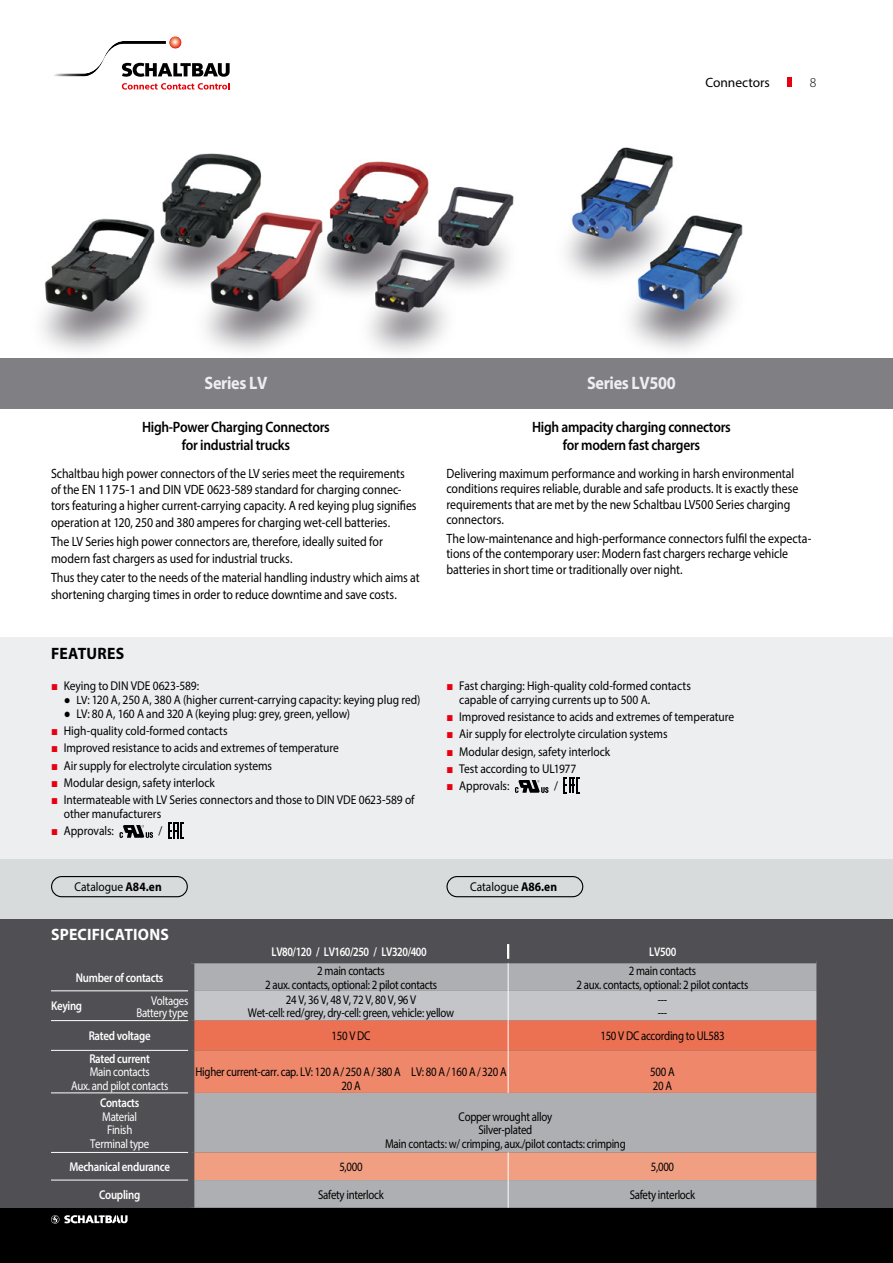
<style>
.page{position:relative;width:893px;height:1263px;background:#fff}
.page>*{position:absolute;margin:0;border:0;box-sizing:border-box;transform-origin:0 0}
.t1{font:700 18px "Myriad Pro";letter-spacing:-.02em;color:#edeeef;scale:.9 1}
.t2{font:700 16.5px "Myriad Pro";letter-spacing:.015em;color:#fff;scale:.95 1}
.t3{font:700 16.5px "Myriad Pro";letter-spacing:.015em;color:#000;scale:.95 1}
.t4{font:600 15px/18px "Myriad Pro";letter-spacing:-.02em;color:#000;text-align:center;scale:.9 1}
.t5{font:13.5px/16.2px "Myriad Pro";letter-spacing:-.005em;color:#000;scale:.88 1}
.t6{font:13.5px "Myriad Pro";letter-spacing:-.005em;color:#000}
.t7{font:12.75px/13.8px "Myriad Pro";letter-spacing:-.005em;color:#000;scale:.9 1}
.t8{font:12.75px/13.5px "Myriad Pro";letter-spacing:-.025em;color:#000;text-align:center;scale:.85 1}
.t9{font:600 12.75px "Myriad Pro";letter-spacing:-.025em;color:#fff;scale:.85 1}
.t10{font:12.75px/13.5px "Myriad Pro";letter-spacing:-.025em;color:#fff;text-align:center;scale:.85 1}
.t11{font:600 12.75px "Myriad Pro";letter-spacing:-.025em;color:#fff;scale:.82 1}
.t12{font:12.75px/13.5px "Myriad Pro";letter-spacing:-.005em;color:#000;scale:.85 1}
.s1{color:#e60012}
.s2{font-weight:300}
.s3{font-family:"Arial";font-weight:700;color:#e60012}
.s4{font-family:"Arial";font-size:12px}
.s5{font-size:12px}
.s6{font-family:"Arial"}
.s7{font-weight:700}
</style>
<div class="page">
<div style="left:0;top:638px;width:893px;height:625px;background:#edeeef"></div>
<div style="left:0;top:927px;width:893px;height:336px;background:#000"></div>
<div style="left:0;top:918px;width:893px;height:290px;background:#504f53"></div>
<div style="left:0;top:357px;width:893px;height:51px;background:#808084"></div>
<div style="left:0;top:859px;width:893px;height:59px;background:#d8dbdc"></div>
<img style="left:41px;top:147px;width:702px;height:205px">
<svg style="left:169px;top:36px;width:13px;height:13px"></svg>
<svg style="left:54px;top:41px;width:176px;height:36px"></svg>
<svg style="left:122px;top:83px;width:108px;height:7px"></svg>
<svg style="left:119px;top:825px;width:34px;height:13px"></svg>
<svg style="left:168px;top:822px;width:16px;height:16px"></svg>
<svg style="left:515px;top:780px;width:34px;height:13px"></svg>
<svg style="left:563px;top:777px;width:16px;height:16px"></svg>
<div style="left:194px;top:1093px;width:622px;height:59px;background:#aeafb2"></div>
<hr style="left:51px;top:990px;width:137px;height:1px;background:#fff">
<hr style="left:51px;top:1020px;width:137px;height:1px;background:#fff">
<hr style="left:51px;top:1050px;width:137px;height:1px;background:#fff">
<hr style="left:51px;top:1092px;width:137px;height:1px;background:#fff">
<hr style="left:51px;top:1152px;width:137px;height:1px;background:#fff">
<hr style="left:51px;top:1180px;width:137px;height:1px;background:#fff">
<svg style="left:191px;top:944px;width:625px;height:149px;background:#c38e82"></svg>
<hr style="left:508px;top:1020px;width:1px;height:30px;background:#fff">
<hr style="left:508px;top:1050px;width:1px;height:43px;background:#fff">
<svg style="left:191px;top:1152px;width:625px;height:56px;background:#cda599"></svg>
<svg style="left:51px;top:1215px;width:77px;height:8px"></svg>
<div style="left:51px;top:876px;width:137px;height:21px;border:1px solid #000;border-radius:10px"></div>
<div style="left:446px;top:876px;width:137px;height:21px;border:1px solid #000;border-radius:10px"></div>
<p class="t6" style="left:705px;top:77px;width:113px">Connectors <span class="s1">I</span> <span class="s2">8</span></p>
<h1 class="t1" style="left:205px;top:376px;width:71px">Series LV</h1>
<h1 class="t1" style="left:587px;top:376px;width:100px">Series LV500</h1>
<p class="t4" style="left:532px;top:419px;width:222px">High ampacity charging connectors for modern fast chargers</p>
<p class="t5" style="left:446px;top:467px;width:401px;line-height:15.5px">Delivering maximum performance and working in harsh environmental conditions requires reliable, durable and safe products. It is exactly these requirements that are met by the new Schaltbau LV500 Series charging connectors.</p>
<p class="t5" style="left:446px;top:532px;width:416px;line-height:15.3px">The low-maintenance and high-performance connectors fulfil the expecta&shy;tions of the contemporary user: Modern fast chargers recharge vehicle batteries in short time or traditionally over night.</p>
<p class="t4" style="left:142px;top:419px;width:210px">High-Power Charging Connectors for industrial trucks</p>
<p class="t5" style="left:51px;top:466px;width:417px">Schaltbau high power connectors of the LV series meet the requirements of the EN 1175-1 and DIN VDE 0623-589 standard for charging connec&shy;tors featuring a higher current-carrying capacity. A red keying plug signifies operation at 120, 250 and 380 amperes for charging wet-cell batteries.</p>
<p class="t5" style="left:51px;top:535px;width:379px">The LV Series high power connectors are, therefore, ideally suited for modern fast chargers as used for industrial trucks.</p>
<p class="t5" style="left:51px;top:571px;width:420px">Thus they cater to the needs of the material handling industry which aims at shortening charging times in order to reduce downtime and save costs.</p>
<p class="t3" style="left:51px;top:647px;width:79px">FEATURES</p>
<p class="t7" style="left:51px;top:680px;width:166px"><span class="s3">■</span> Keying to DIN VDE 0623-589:</p>
<p class="t7" style="left:64px;top:694px;width:398px"><span class="s4">●</span> <span class="s5">LV</span>: 120 A, 250 A, 380 A (higher current-carrying capacity: keying plug red)</p>
<p class="t7" style="left:64px;top:708px;width:320px"><span class="s6">●</span> LV: 80 A, 160 A and 320 A (keying plug: grey, green, yellow)</p>
<p class="t7" style="left:51px;top:725px;width:198px"><span class="s3">■</span> High-quality cold-formed contacts</p>
<p class="t7" style="left:51px;top:742px;width:321px"><span class="s3">■</span> Improved resistance to acids and extremes of temperature</p>
<p class="t7" style="left:51px;top:759px;width:247px"><span class="s3">■</span> Air supply for electrolyte circulation systems</p>
<p class="t7" style="left:51px;top:777px;width:184px"><span class="s3">■</span> Modular design, safety interlock</p>
<p class="t7" style="left:64px;top:794px;width:391px;text-indent:-13px"><span class="s3">■</span> Intermateable with LV Series connectors and those to DIN VDE 0623-589 of other manufacturers</p>
<p class="t7" style="left:51px;top:825px;width:71px"><span class="s3">■</span> Approvals:</p>
<p class="t7" style="left:159px;top:825px;width:6px">/</p>
<p class="t7" style="left:459px;top:680px;width:259px;text-indent:-13px"><span class="s3">■</span> Fast charging: High-quality cold-formed contacts capable of carrying currents up to 500 A.</p>
<p class="t7" style="left:446px;top:711px;width:321px"><span class="s3">■</span> Improved resistance to acids and extremes of temperature</p>
<p class="t7" style="left:446px;top:728px;width:247px"><span class="s3">■</span> Air supply for electrolyte circulation systems</p>
<p class="t7" style="left:446px;top:745px;width:184px"><span class="s3">■</span> Modular design, safety interlock</p>
<p class="t7" style="left:446px;top:763px;width:146px"><span class="s3">■</span> Test according to UL1977</p>
<p class="t7" style="left:446px;top:780px;width:71px"><span class="s3">■</span> Approvals:</p>
<p class="t7" style="left:554px;top:780px;width:6px">/</p>
<p class="t7" style="left:75px;top:881px;width:98px">Catalogue <span class="s7">A84.en</span></p>
<p class="t7" style="left:470px;top:881px;width:98px">Catalogue <span class="s7">A86.en</span></p>
<p class="t2" style="left:51px;top:927px;width:125px">SPECIFICATIONS</p>
<p class="t11" style="left:272px;top:947px;width:191px">LV80/120 / LV160/250 / LV320/400</p>
<p class="t11" style="left:649px;top:947px;width:35px">LV500</p>
<p class="t9" style="left:76px;top:972px;width:105px">Number of contacts</p>
<p class="t8" style="left:265px;top:965px;width:204px">2 main contacts<br>2 aux. contacts, optional: 2 pilot contacts</p>
<p class="t8" style="left:576px;top:965px;width:204px">2 main contacts<br>2 aux. contacts, optional: 2 pilot contacts</p>
<p class="t9" style="left:51px;top:1000px;width:38px">Keying</p>
<p class="t10" style="left:136px;top:995px;width:63px;line-height:12px;text-align:right">Voltages<br>Battery type</p>
<p class="t8" style="left:248px;top:994px;width:244px">24 V, 36 V, 48 V, 72 V, 80 V, 96 V<br>Wet-cell: red/grey, dry-cell: green, vehicle: yellow</p>
<p class="t12" style="left:658px;top:994px;width:13px">--- ---</p>
<p class="t9" style="left:89px;top:1031px;width:74px">Rated voltage</p>
<p class="t12" style="left:332px;top:1030px;width:47px">150 V DC</p>
<p class="t8" style="left:600px;top:1030px;width:148px">150 V DC according to UL583</p>
<p class="t9" style="left:89px;top:1054px;width:73px">Rated current</p>
<p class="t10" style="left:71px;top:1066px;width:116px">Main contacts<br>Aux. and pilot contacts</p>
<p class="t8" style="left:196px;top:1066px;width:367px">Higher current-carr. cap. LV: 120 A / 250 A / 380 A LV: 80 A / 160 A / 320 A<br>20 A</p>
<p class="t12" style="left:650px;top:1066px;width:30px">500 A<br>20 A</p>
<p class="t9" style="left:100px;top:1098px;width:48px">Contacts</p>
<p class="t10" style="left:90px;top:1111px;width:71px">Material<br>Finish<br>Terminal type</p>
<p class="t8" style="left:385px;top:1111px;width:285px">Copper wrought alloy<br>Silver-plated<br>Main contacts: w/ crimping, aux./pilot contacts: crimping</p>
<p class="t9" style="left:69px;top:1162px;width:120px">Mechanical endurance</p>
<p class="t12" style="left:339px;top:1161px;width:29px">5,000</p>
<p class="t12" style="left:651px;top:1161px;width:29px">5,000</p>
<p class="t9" style="left:99px;top:1190px;width:50px">Coupling</p>
<p class="t8" style="left:318px;top:1189px;width:79px">Safety interlock</p>
<p class="t8" style="left:630px;top:1189px;width:79px">Safety interlock</p>
</div>
